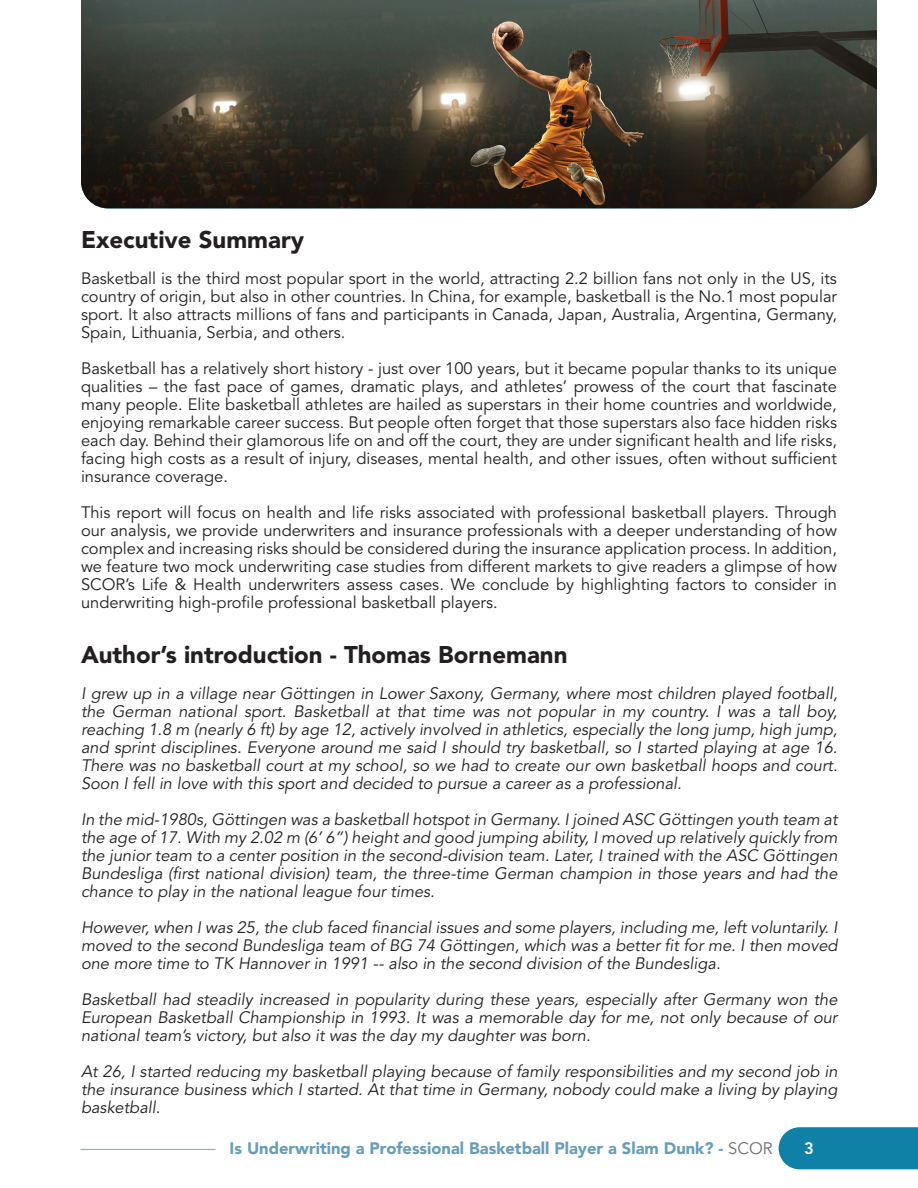
<style>
.page{position:relative;width:918px;height:1188px;background:#fff}
.page>*{position:absolute;margin:0;border:0;box-sizing:border-box;transform-origin:0 0}
.t1{font:900 24px "Avenir LT Std";color:#231f20}
.t2{font:italic 16.5px/18px "Avenir LT Std";color:#231f20;text-align:justify}
.t3{font:16.5px/18px "Avenir LT Std";color:#231f20;text-align:justify}
.t4{font:900 16.5px "Avenir LT Std";color:#659dbb}
.t5{font:800 16.5px "Avenir LT Std";color:#fff}
.s1{font-weight:400;color:#6c6d70}
</style>
<div class="page">
<div style="left:779px;top:1127px;width:139px;height:42px;background:#0f81a7"></div>
<hr style="left:80px;top:1149px;width:135px;height:1px;background:#5fc2a4">
<img style="left:81px;top:0;width:796px;height:208px">
<h1 class="t1" style="left:81px;top:225px;width:225px">Executive Summary</h1>
<p class="t3" style="left:81px;top:269px;width:758px">Basketball is the third most popular sport in the world, attracting 2.2 billion fans not only in the US, its country of origin, but also in other countries. In China, for example, basketball is the No.1 most popular sport. It also attracts millions of fans and participants in Canada, Japan, Australia, Argentina, Germany, Spain, Lithuania, Serbia, and others.</p>
<p class="t3" style="left:81px;top:359px;width:758px">Basketball has a relatively short history - just over 100 years, but it became popular thanks to its unique qualities – the fast pace of games, dramatic plays, and athletes’ prowess of the court that fascinate many people. Elite basketball athletes are hailed as superstars in their home countries and worldwide, enjoying remarkable career success. But people often forget that those superstars also face hidden risks each day. Behind their glamorous life on and off the court, they are under significant health and life risks, facing high costs as a result of injury, diseases, mental health, and other issues, often without sufficient insurance coverage.</p>
<p class="t3" style="left:81px;top:503px;width:758px">This report will focus on health and life risks associated with professional basketball players. Through our analysis, we provide underwriters and insurance professionals with a deeper understanding of how complex and increasing risks should be considered during the insurance application process. In addition, we feature two mock underwriting case studies from different markets to give readers a glimpse of how SCOR’s Life &amp; Health underwriters assess cases. We conclude by highlighting factors to consider in underwriting high-profile professional basketball players.</p>
<h1 class="t1" style="left:81px;top:640px;width:488px">Author’s introduction - Thomas Bornemann</h1>
<p class="t2" style="left:81px;top:685px;width:758px">I grew up in a village near Göttingen in Lower Saxony, Germany, where most children played football, the German national sport. Basketball at that time was not popular in my country. I was a tall boy, reaching 1.8 m (nearly 6 ft) by age 12, actively involved in athletics, especially the long jump, high jump, and sprint disciplines. Everyone around me said I should try basketball, so I started playing at age 16.<br>There was no basketball court at my school, so we had to create our own basketball hoops and court.<br>Soon I fell in love with this sport and decided to pursue a career as a professional.</p>
<p class="t2" style="left:81px;top:811px;width:758px">In the mid-1980s, Göttingen was a basketball hotspot in Germany. I joined ASC Göttingen youth team at the age of 17. With my 2.02 m (6’ 6”) height and good jumping ability, I moved up relatively quickly from the junior team to a center position in the second-division team. Later, I trained with the ASC Göttingen Bundesliga (first national division) team, the three-time German champion in those years and had the chance to play in the national league four times.</p>
<p class="t2" style="left:81px;top:919px;width:758px">However, when I was 25, the club faced financial issues and some players, including me, left voluntarily. I moved to the second Bundesliga team of BG 74 Göttingen, which was a better fit for me. I then moved one more time to TK Hannover in 1991 -- also in the second division of the Bundesliga.</p>
<p class="t2" style="left:81px;top:991px;width:758px">Basketball had steadily increased in popularity during these years, especially after Germany won the European Basketball Championship in 1993. It was a memorable day for me, not only because of our national team’s victory, but also it was the day my daughter was born.</p>
<p class="t2" style="left:81px;top:1063px;width:758px">At 26, I started reducing my basketball playing because of family responsibilities and my second job in the insurance business which I started. At that time in Germany, nobody could make a living by playing basketball.</p>
<p class="t4" style="left:230px;top:1138px;width:544px">Is Underwriting a Professional Basketball Player a Slam Dunk? - <span class="s1">SCOR</span></p>
<p class="t5" style="left:804px;top:1139px;width:11px">3</p>
</div>
